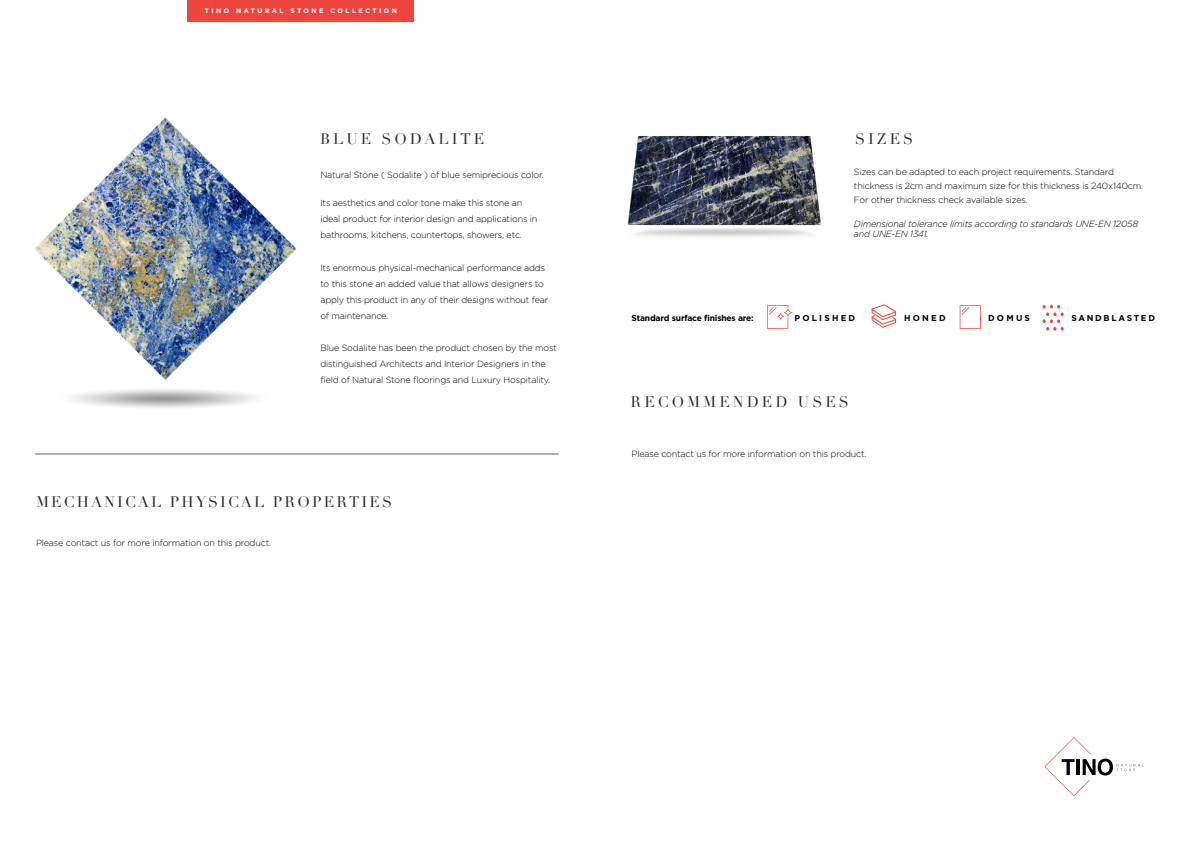
<style>
.page{position:relative;width:1191px;height:842px;background:#fff}
.page>*{position:absolute;margin:0;border:0;box-sizing:border-box;transform-origin:0 0}
.t1{font:15px "Didot";letter-spacing:.2em;color:#282829}
.t2{font:300 9px/16px "Gotham";letter-spacing:-.02em;color:#000}
.t3{font:italic 300 9px/10px "Gotham";letter-spacing:-.02em;color:#000}
.t4{font:700 8.5px "Gotham";letter-spacing:.26em;color:#000}
.t5{font:700 8.5px "Gotham";letter-spacing:.2em;color:#000}
.t6{font:700 6.5px "Gotham";letter-spacing:.38em;color:#fff}
</style>
<div class="page">
<svg style="left:1044px;top:737px;width:100px;height:59px"></svg>
<div style="left:188px;top:0;width:226px;height:22px;background:#ec463f"></div>
<img style="left:627px;top:136px;width:195px;height:101px">
<hr style="left:35px;top:453px;width:524px;height:1px;background:#384057">
<img style="left:34px;top:117px;width:263px;height:291px">
<svg style="left:767px;top:305px;width:25px;height:24px"></svg>
<svg style="left:871px;top:304px;width:25px;height:24px"></svg>
<svg style="left:959px;top:305px;width:22px;height:24px"></svg>
<svg style="left:1042px;top:305px;width:21px;height:26px"></svg>
<p class="t6" style="left:205px;top:7px;width:194px">TINO NATURAL STONE COLLECTION</p>
<h1 class="t1" style="left:320px;top:130px;width:14px">BLU</h1>
<h1 class="t1" style="left:361px;top:130px;width:125px">E SODALITE</h1>
<p class="t2" style="left:320px;top:167px;width:225px">Natural Stone ( Sodalite ) of blue semiprecious color.</p>
<p class="t2" style="left:320px;top:195px;width:218px">Its aesthetics and color tone make this stone an ideal product for interior design and applications in bathrooms, kitchens, countertops, showers, etc.</p>
<p class="t2" style="left:320px;top:259px;width:230px">Its enormous physical-mechanical performance adds to this stone an added value that allows designers to apply this product in any of their designs without fear of maintenance.</p>
<p class="t2" style="left:320px;top:339px;width:238px">Blue Sodalite has been the product chosen by the most distinguished Architects and Interior Designers in the field of Natural Stone floorings and Luxury Hospitality.</p>
<h1 class="t1" style="left:36px;top:492px;width:68px">MEC HANICA</h1>
<h1 class="t1" style="left:151px;top:492px;width:81px">L PHYSICA</h1>
<h1 class="t1" style="left:254px;top:492px;width:106px">L PRO PERTIE</h1>
<h1 class="t1" style="left:382px;top:492px;width:12px">S</h1>
<p class="t2" style="left:36px;top:534px;width:237px">Please contact us for more information on this product.</p>
<h1 class="t1" style="left:855px;top:130px;width:60px">SIZES</h1>
<p class="t2" style="left:854px;top:165px;width:291px;line-height:14px">Sizes can be adapted to each project requirements. Standard thickness is 2cm and maximum size for this thickness is 240x140cm.<br>For other thickness check available sizes.</p>
<p class="t3" style="left:854px;top:219px;width:286px">Dimensional tolerance limits according to standards UNE-EN 12058 and UNE-EN 1341.</p>
<p class="t4" style="left:631px;top:313px;width:124px">STANDARD SURFACE FINISHES ARE:</p>
<p class="t4" style="left:794px;top:312px;width:62px">POLISHED</p>
<p class="t4" style="left:904px;top:312px;width:43px">HONED</p>
<p class="t4" style="left:988px;top:312px;width:43px">DOMUS</p>
<p class="t5" style="left:1071px;top:312px;width:85px">SANDBLASTED</p>
<h1 class="t1" style="left:630px;top:393px;width:28px">RECO</h1>
<h1 class="t1" style="left:687px;top:393px;width:163px">MMEN DED USES</h1>
<p class="t2" style="left:631px;top:446px;width:237px">Please contact us for more information on this product.</p>
</div>
